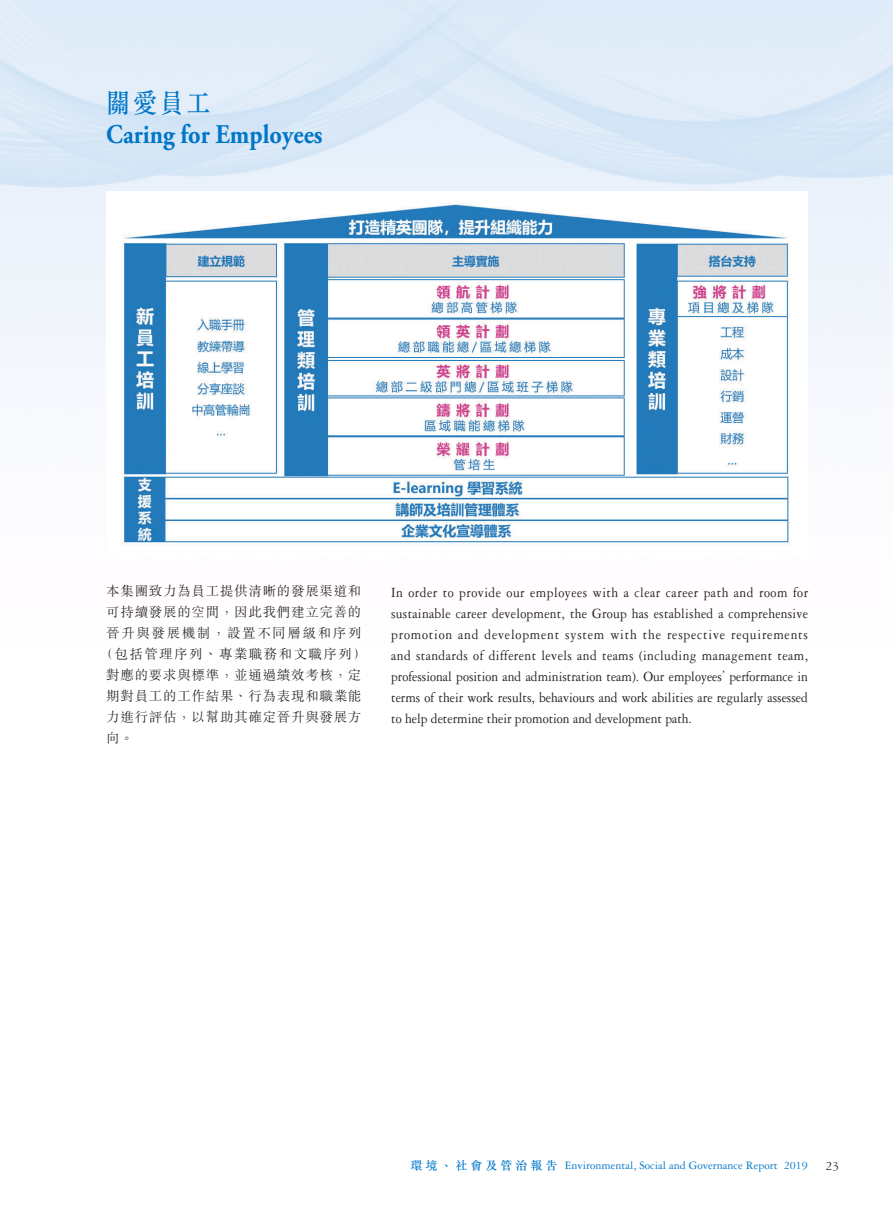
<style>
.page{position:relative;width:893px;height:1212px;background:#fff}
.page>*{position:absolute;margin:0;border:0;box-sizing:border-box;transform-origin:0 0}
.t1{font:700 27px "Adobe Garamond Pro";color:#0076c8;scale:.9 1}
.t2{font:500 27px "M Sung HK";color:#0076c8;scale:.9 1}
.t3{font:15px/21px "Garamond 3 LT Std";color:#231f20;text-align:justify;scale:.9 1}
.t4{font:300 13.5px "M Sung HK";letter-spacing:.055em;color:#231f20}
.t5{font:300 13.5px "M Sung HK";letter-spacing:.105em;color:#231f20}
.t6{font:300 13.5px "M Sung HK";letter-spacing:.12em;color:#231f20}
.t7{font:13.5px "Garamond 3 LT Std";color:#231f20}
.t8{font:12px "Garamond 3 LT Std";color:#0076c8}
.s1{font-family:"M Sung HK";font-weight:500}
</style>
<div class="page">
<img style="left:121px;top:203px;width:669px;height:343px">
<h1 class="t2" style="left:106px;top:85px;width:118px">關愛員工</h1>
<h1 class="t1" style="left:106px;top:119px;width:242px">Caring for Employees</h1>
<p class="t4" style="left:106px;top:581px;width:257px">本集團致力為員工提供清晰的發展渠道和</p>
<p class="t4" style="left:106px;top:602px;width:257px">可持續發展的空間，因此我們建立完善的</p>
<p class="t6" style="left:106px;top:623px;width:257px">晉升與發展機制，設置不同層級和序列</p>
<p class="t5" style="left:100px;top:644px;width:269px">（包括管理序列、專業職務和文職序列）</p>
<p class="t4" style="left:106px;top:665px;width:257px">對應的要求與標準，並通過績效考核，定</p>
<p class="t4" style="left:106px;top:686px;width:257px">期對員工的工作結果、行為表現和職業能</p>
<p class="t4" style="left:106px;top:707px;width:257px">力進行評估，以幫助其確定晉升與發展方</p>
<p class="t4" style="left:106px;top:728px;width:29px">向。</p>
<p class="t3" style="left:391px;top:582px;width:465px">In order to provide our employees with a clear career path and room for sustainable career development, the Group has established a comprehensive promotion and development system with the respective requirements and standards of different levels and teams (including management team, professional position and administration team). Our employees’ performance in terms of their work results, behaviours and work abilities are regularly assessed to help determine their promotion and development path.</p>
<p class="t8" style="left:410px;top:1159px;width:399px"><span class="s1">環境、社會及管治報告</span> Environmental, Social and Governance Report 2019</p>
<p class="t7" style="left:826px;top:1158px;width:15px">23</p>
</div>
